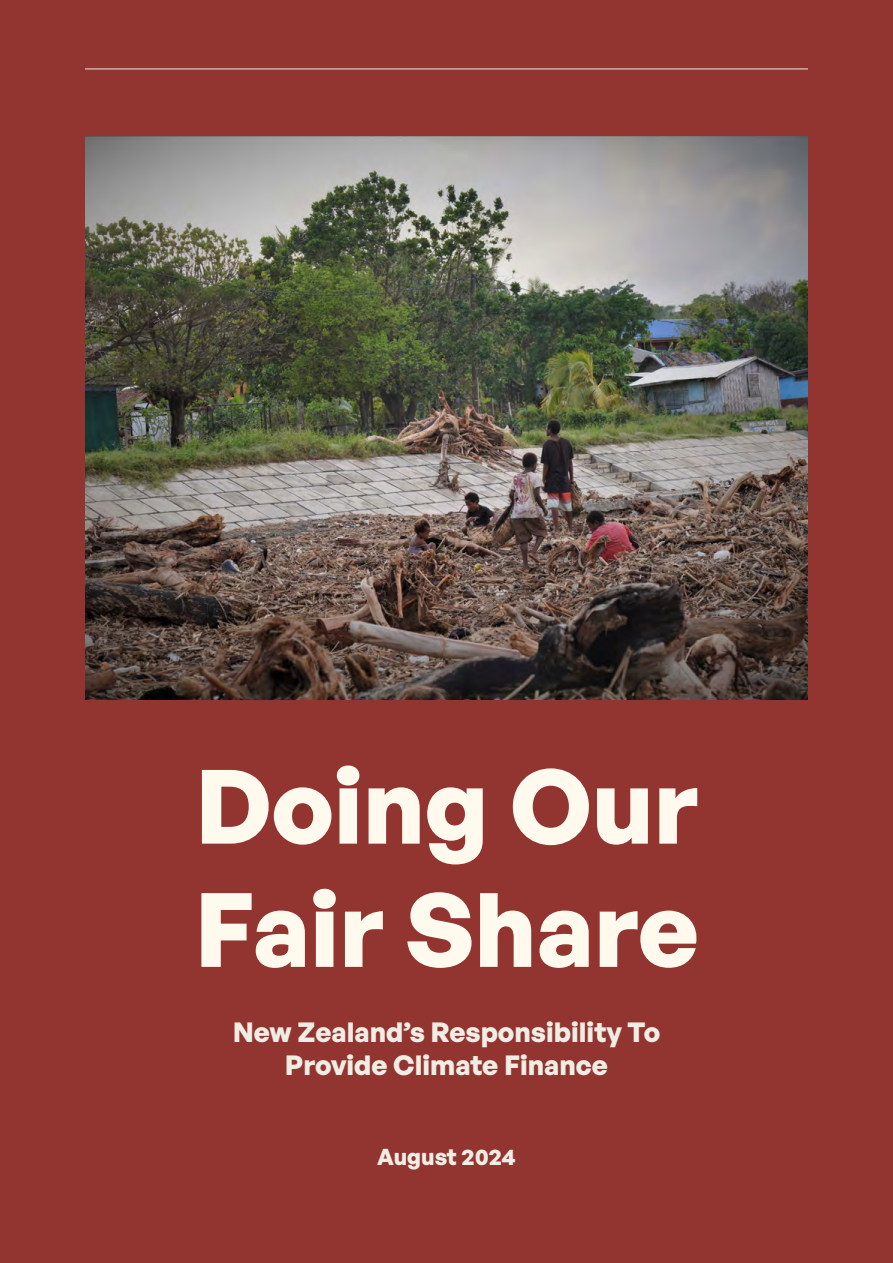
<style>
.page{position:relative;width:893px;height:1263px;background:#923430}
.page>*{position:absolute;margin:0;border:0;box-sizing:border-box;transform-origin:0 0}
.t1{font:700 102.6px/123.1px "General Sans";color:#fff9ee}
.t2{font:700 27.15px/32.7px "General Sans";color:#f0ede4;text-align:center}
.t3{font:700 22.5px "General Sans";color:#f0ede4}
</style>
<div class="page">
<img style="left:85px;top:136px;width:723px;height:563px">
<hr style="left:85px;top:69px;width:723px;height:1px;background:#efede4">
<h1 class="t1" style="left:194px;top:742px;width:506px">Doing Our<br>Fair Share</h1>
<p class="t2" style="left:233px;top:1015px;width:429px">New Zealand’s Responsibility To<br>Provide Climate Finance</p>
<p class="t3" style="left:377px;top:1142px;width:140px">August 2024</p>
</div>
